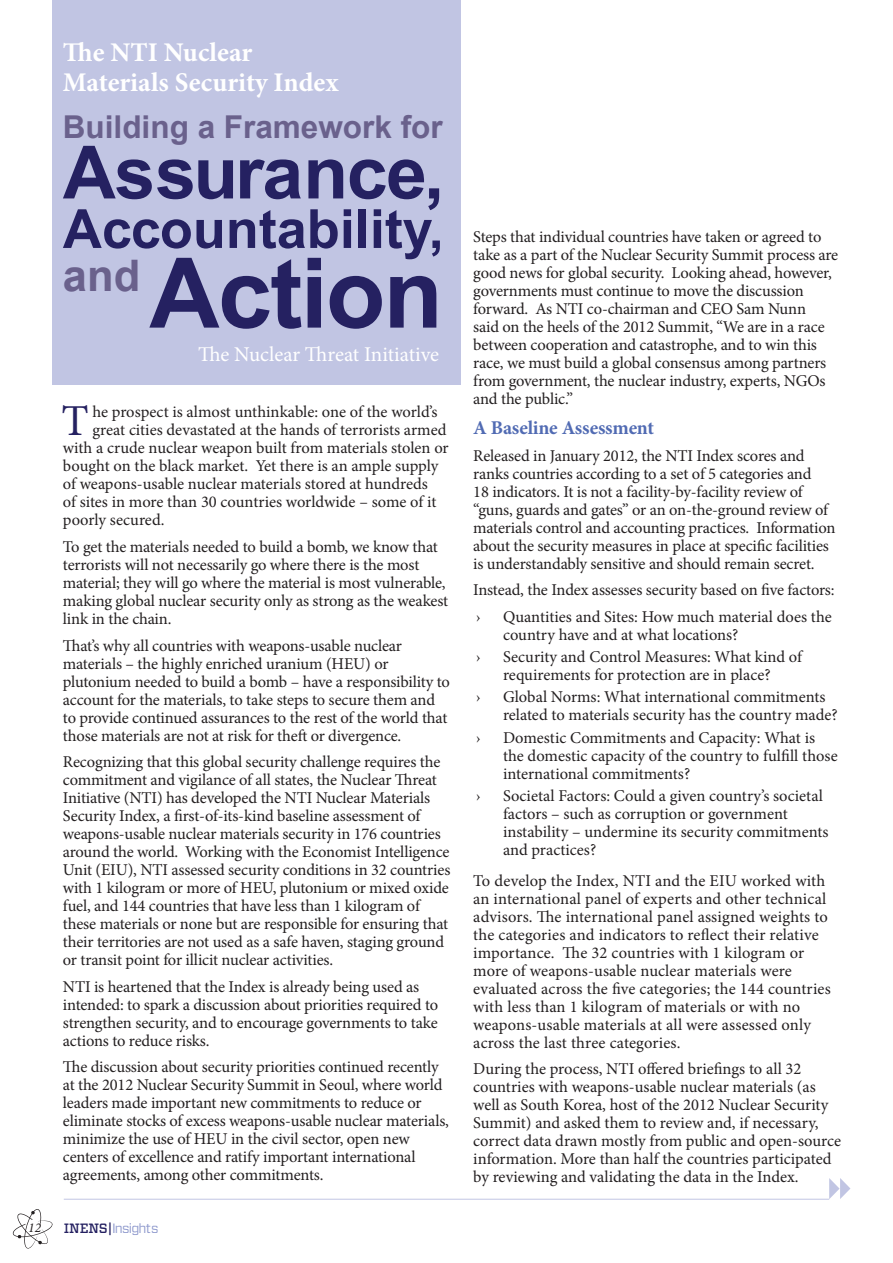
<style>
.page{position:relative;width:893px;height:1263px;background:#fff}
.page>*{position:absolute;margin:0;border:0;box-sizing:border-box;transform-origin:0 0}
.Body_Copy_Last{font:700 97.5px "Arial";letter-spacing:-.02em;color:#252161}
.Body_Copy_Last-2{font:700 73.5px "Arial";letter-spacing:-.02em;color:#252161}
.Body_Copy_Last-3{font:700 54px "Arial";color:#252161}
.Body_Copy_1st_Paragr{font:44.25px "Minion Pro";color:#252161}
.Body_Copy_Last-4{font:700 43.5px "Arial";color:#6a618c}
.Body_Copy_Last-5{font:700 31.5px "Arial";color:#6a618c}
.Body_Copy_Last-6{font:700 27px/30px "Minion Pro";color:#fff}
.Body_Copy_Last-7{font:21px "Minion Pro";letter-spacing:-.005em;color:#fff}
.Body_Copy_Main{font:700 19.5px "Minion Pro";letter-spacing:-.01em;color:#516bb3}
.Body_Copy_Main-2{font:16.5px/18px "Minion Pro";letter-spacing:-.01em;color:#231f20}
.Body_Copy_Main-3{font:16.5px/18px "Minion Pro";letter-spacing:.01em;color:#231f20}
.Body_Copy_Last-8{font:16.5px/18px "Minion Pro";letter-spacing:-.01em;color:#231f20}
.Body_Copy_1st_Paragr-2{font:16.5px "Minion Pro";letter-spacing:-.005em;color:#231f20}
.t1{font:13.5px "Vitesse Sans";letter-spacing:-.06em;color:#8d98cc}
.t2{font:italic 13.5px "Minion Pro";color:#231f20}
.s1{font-family:"Vitesse";font-weight:500;color:#252161}
</style>
<div class="page">
<svg style="left:13px;top:1209px;width:40px;height:40px"></svg>
<hr style="left:64px;top:1199px;width:765px;height:1px;background:#c1c5e3">
<div style="left:52px;top:0;width:408px;height:385px;background:#c1c5e3"></div>
<svg style="left:829px;top:1178px;width:21px;height:21px"></svg>
<p class="Body_Copy_Last-6" style="left:63px;top:37px;width:277px">The NTI Nuclear<br>Materials Security Index</p>
<p class="Body_Copy_Last-5" style="left:63px;top:106px;width:381px">Building a Framework for</p>
<p class="Body_Copy_Last-2" style="left:63px;top:124px;width:383px">Assurance,</p>
<p class="Body_Copy_Last-3" style="left:63px;top:193px;width:382px">Accountability,</p>
<p class="Body_Copy_Last-4" style="left:63px;top:247px;width:79px">and</p>
<p class="Body_Copy_Last" style="left:149px;top:228px;width:295px">Action</p>
<p class="Body_Copy_Last-7" style="left:198px;top:340px;width:243px">The Nuclear Threat Initiative</p>
<p class="Body_Copy_1st_Paragr" style="left:62px;top:392px;width:29px">T</p>
<p class="Body_Copy_1st_Paragr-2" style="left:92px;top:401px;width:346px">he prospect is almost unthinkable: one of the world’s</p>
<p class="Body_Copy_1st_Paragr-2" style="left:92px;top:419px;width:356px">great cities devastated at the hands of terrorists armed</p>
<p class="Body_Copy_1st_Paragr-2" style="left:63px;top:437px;width:387px">with a crude nuclear weapon built from materials stolen or</p>
<p class="Body_Copy_1st_Paragr-2" style="left:63px;top:455px;width:377px">bought on the black market. Yet there is an ample supply</p>
<p class="Body_Copy_1st_Paragr-2" style="left:63px;top:473px;width:366px">of weapons-usable nuclear materials stored at hundreds</p>
<p class="Body_Copy_1st_Paragr-2" style="left:63px;top:491px;width:375px">of sites in more than 30 countries worldwide – some of it</p>
<p class="Body_Copy_1st_Paragr-2" style="left:63px;top:509px;width:103px">poorly secured.</p>
<p class="Body_Copy_Main-2" style="left:63px;top:538px;width:387px">To get the materials needed to build a bomb, we know that terrorists will not necessarily go where there is the most material; they will go where the material is most vulnerable, making global nuclear security only as strong as the weakest link in the chain.</p>
<p class="Body_Copy_Main-2" style="left:63px;top:636px;width:389px">That’s why all countries with weapons-usable nuclear materials – the highly enriched uranium (HEU) or plutonium needed to build a bomb – have a responsibility to account for the materials, to take steps to secure them and to provide continued assurances to the rest of the world that those materials are not at risk for theft or divergence.</p>
<p class="Body_Copy_Main-2" style="left:63px;top:753px;width:389px">Recognizing that this global security challenge requires the commitment and vigilance of all states, the Nuclear Threat Initiative (NTI) has developed the NTI Nuclear Materials Security Index, a first-of-its-kind baseline assessment of weapons-usable nuclear materials security in 176 countries around the world. Working with the Economist Intelligence Unit (EIU), NTI assessed security conditions in 32 countries with 1 kilogram or more of HEU, plutonium or mixed oxide fuel, and 144 countries that have less than 1 kilogram of these materials or none but are responsible for ensuring that their territories are not used as a safe haven, staging ground or transit point for illicit nuclear activities.</p>
<p class="Body_Copy_Main-2" style="left:63px;top:977px;width:377px">NTI is heartened that the Index is already being used as intended: to spark a discussion about priorities required to strengthen security, and to encourage governments to take actions to reduce risks.</p>
<p class="Body_Copy_Main-2" style="left:63px;top:1058px;width:388px">The discussion about security priorities continued recently at the 2012 Nuclear Security Summit in Seoul, where world leaders made important new commitments to reduce or eliminate stocks of excess weapons-usable nuclear materials, minimize the use of HEU in the civil sector, open new centers of excellence and ratify important international agreements, among other commitments.</p>
<p class="t2" style="left:28px;top:1218px;width:14px">12</p>
<p class="t1" style="left:64px;top:1219px;width:96px"><span class="s1">INENS|</span>Insights</p>
<p class="Body_Copy_Last-8" style="left:473px;top:227px;width:366px">Steps that individual countries have taken or agreed to take as a part of the Nuclear Security Summit process are good news for global security. Looking ahead, however, governments must continue to move the discussion forward. As NTI co-chairman and CEO Sam Nunn<br>said on the heels of the 2012 Summit, “We are in a race between cooperation and catastrophe, and to win this race, we must build a global consensus among partners from government, the nuclear industry, experts, NGOs and the public.”</p>
<p class="Body_Copy_Main" style="left:473px;top:414px;width:182px">A Baseline Assessment</p>
<p class="Body_Copy_Main-2" style="left:473px;top:447px;width:364px">Released in January 2012, the NTI Index scores and ranks countries according to a set of 5 categories and<br>18 indicators. It is not a facility-by-facility review of “guns, guards and gates” or an on-the-ground review of materials control and accounting practices. Information about the security measures in place at specific facilities is understandably sensitive and should remain secret.</p>
<p class="Body_Copy_Main-2" style="left:473px;top:581px;width:363px">Instead, the Index assesses security based on five factors:</p>
<p class="Body_Copy_Main-2" style="left:476px;top:608px;width:6px">›</p>
<p class="Body_Copy_Main-2" style="left:503px;top:608px;width:330px">Quantities and Sites: How much material does the country have and at what locations?</p>
<p class="Body_Copy_Main-2" style="left:476px;top:648px;width:6px">›</p>
<p class="Body_Copy_Main-2" style="left:503px;top:648px;width:301px">Security and Control Measures: What kind of requirements for protection are in place?</p>
<p class="Body_Copy_Main-2" style="left:476px;top:688px;width:6px">›</p>
<p class="Body_Copy_Main-2" style="left:503px;top:688px;width:336px">Global Norms: What international commitments related to materials security has the country made?</p>
<p class="Body_Copy_Main-2" style="left:476px;top:728px;width:6px">›</p>
<p class="Body_Copy_Main-2" style="left:503px;top:728px;width:336px">Domestic Commitments and Capacity: What is the domestic capacity of the country to fulfill those international commitments?</p>
<p class="Body_Copy_Main-2" style="left:476px;top:787px;width:6px">›</p>
<p class="Body_Copy_Main-2" style="left:503px;top:787px;width:327px">Societal Factors: Could a given country’s societal factors – such as corruption or government instability – undermine its security commitments and practices?</p>
<p class="Body_Copy_Main-3" style="left:473px;top:871px;width:359px">To develop the Index, NTI and the EIU worked with an international panel of experts and other technical advisors. The international panel assigned weights to the categories and indicators to reflect their relative importance. The 32 countries with 1 kilogram or more of weapons-usable nuclear materials were evaluated across the five categories; the 144 countries with less than 1 kilogram of materials or with no weapons-usable materials at all were assessed only across the last three categories.</p>
<p class="Body_Copy_Main-2" style="left:473px;top:1060px;width:369px">During the process, NTI offered briefings to all 32 countries with weapons-usable nuclear materials (as well as South Korea, host of the 2012 Nuclear Security Summit) and asked them to review and, if necessary, correct data drawn mostly from public and open-source information. More than half the countries participated by reviewing and validating the data in the Index.</p>
</div>
